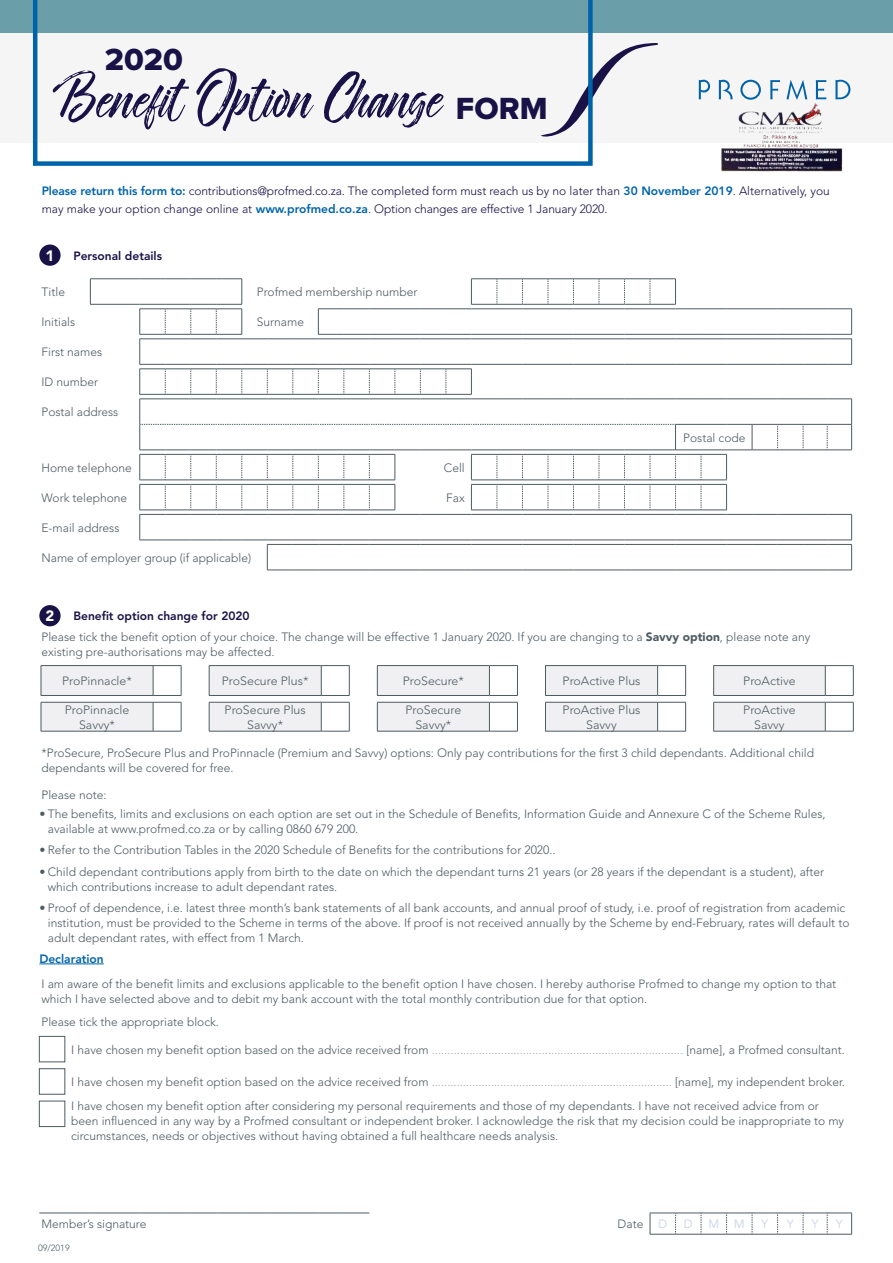
<style>
.page{position:relative;width:893px;height:1263px;background:#fff}
.page>*{position:absolute;margin:0;border:0;box-sizing:border-box;transform-origin:0 0}
.t1{font:79.65px "Novitha Script Demo";color:#191247}
.t2{font:31.65px "Proxima Nova Extrabld";color:#191247}
.t3{font:900 15px "Avenir LT Std";color:#fff}
.t4{font:300 12px/15px "Avenir LT Std";color:#4d5b62}
.t5{font:300 12px/18px "Avenir LT Std";color:#191247}
.t6{font:800 12px "Avenir LT Std";color:#191247}
.t7{font:800 12px "Avenir LT Std";color:#0063aa}
.t8{font:12px "Avenir LT Std";color:#cfd7eb}
.t9{font:300 9px "Avenir LT Std";color:#4d5b62}
.s1{font-weight:800;color:#0063aa}
.s2{font-weight:800;color:#191247}
.s3{font-weight:900}
.s4{font-family:"Avenir"}
.s5{color:#9aa2ab}
.s6{font-weight:400;color:#cfd7eb}
</style>
<div class="page">
<hr style="left:90px;top:304px;width:50px;height:1px;background:#4d5b62">
<hr style="left:90px;top:278px;width:50px;height:1px;background:#4d5b62">
<svg style="left:139px;top:278px;width:713px;height:293px"></svg>
<svg style="left:39px;top:1213px;width:51px;height:1px"></svg>
<hr style="left:90px;top:1213px;width:50px;height:1px;background:#4d5b62">
<svg style="left:140px;top:1213px;width:229px;height:1px"></svg>
<svg style="left:650px;top:1213px;width:202px;height:22px"></svg>
<svg style="left:90px;top:279px;width:1px;height:25px"></svg>
<div style="left:39px;top:244px;width:22px;height:22px;background:#191247;border-radius:50%"></div>
<div style="left:39px;top:605px;width:22px;height:21px;background:#191247;border-radius:50%"></div>
<hr style="left:39px;top:963px;width:65px;height:1px;background:#0063aa">
<div style="left:39px;top:1036px;width:26px;height:26px;border:1px solid #4d5b62"></div>
<div style="left:39px;top:1068px;width:26px;height:26px;border:1px solid #4d5b62"></div>
<div style="left:39px;top:1101px;width:26px;height:26px;border:1px solid #4d5b62"></div>
<div style="left:0;top:0;width:893px;height:38px;background:#6a9faa"></div>
<div style="left:0;top:33px;width:893px;height:109px;background:#f6f5f5"></div>
<svg style="left:698px;top:80px;width:152px;height:20px"></svg>
<svg style="left:593px;top:43px;width:66px;height:54px"></svg>
<svg style="left:33px;top:0;width:560px;height:166px"></svg>
<svg style="left:41px;top:665px;width:784px;height:66px;fill:#f0f0f2"></svg>
<svg style="left:713px;top:666px;width:1px;height:29px"></svg>
<svg style="left:713px;top:703px;width:1px;height:28px"></svg>
<svg style="left:41px;top:666px;width:1px;height:29px"></svg>
<hr style="left:41px;top:665px;width:112px;height:1px;background:#4d5b62">
<hr style="left:41px;top:695px;width:112px;height:1px;background:#4d5b62">
<svg style="left:153px;top:665px;width:29px;height:31px"></svg>
<svg style="left:209px;top:666px;width:1px;height:29px"></svg>
<hr style="left:209px;top:665px;width:112px;height:1px;background:#4d5b62">
<hr style="left:209px;top:695px;width:112px;height:1px;background:#4d5b62">
<svg style="left:321px;top:665px;width:29px;height:31px"></svg>
<svg style="left:377px;top:666px;width:1px;height:29px"></svg>
<hr style="left:377px;top:665px;width:112px;height:1px;background:#4d5b62">
<hr style="left:377px;top:695px;width:112px;height:1px;background:#4d5b62">
<svg style="left:489px;top:665px;width:29px;height:31px"></svg>
<svg style="left:545px;top:666px;width:1px;height:29px"></svg>
<hr style="left:545px;top:665px;width:113px;height:1px;background:#4d5b62">
<hr style="left:545px;top:695px;width:113px;height:1px;background:#4d5b62">
<svg style="left:657px;top:665px;width:29px;height:31px"></svg>
<hr style="left:713px;top:665px;width:112px;height:1px;background:#4d5b62">
<hr style="left:713px;top:695px;width:112px;height:1px;background:#4d5b62">
<svg style="left:825px;top:665px;width:29px;height:31px"></svg>
<hr style="left:41px;top:702px;width:112px;height:1px;background:#4d5b62">
<hr style="left:209px;top:702px;width:112px;height:1px;background:#4d5b62">
<hr style="left:377px;top:702px;width:112px;height:1px;background:#4d5b62">
<hr style="left:545px;top:702px;width:113px;height:1px;background:#4d5b62">
<hr style="left:713px;top:702px;width:112px;height:1px;background:#4d5b62">
<svg style="left:41px;top:702px;width:1px;height:29px"></svg>
<hr style="left:41px;top:731px;width:112px;height:1px;background:#4d5b62">
<svg style="left:153px;top:702px;width:29px;height:30px"></svg>
<svg style="left:209px;top:702px;width:1px;height:29px"></svg>
<hr style="left:209px;top:731px;width:112px;height:1px;background:#4d5b62">
<svg style="left:321px;top:702px;width:29px;height:30px"></svg>
<svg style="left:377px;top:702px;width:1px;height:29px"></svg>
<hr style="left:377px;top:731px;width:112px;height:1px;background:#4d5b62">
<svg style="left:489px;top:702px;width:29px;height:30px"></svg>
<svg style="left:545px;top:702px;width:1px;height:29px"></svg>
<hr style="left:545px;top:731px;width:113px;height:1px;background:#4d5b62">
<svg style="left:657px;top:702px;width:29px;height:30px"></svg>
<hr style="left:713px;top:731px;width:112px;height:1px;background:#4d5b62">
<svg style="left:825px;top:702px;width:29px;height:30px"></svg>
<img style="left:721px;top:103px;width:122px;height:68px">
<h2 class="t2" style="left:105px;top:45px;width:80px">2020</h2>
<h1 class="t1" style="left:53px;top:61px;width:391px">Benefit Option Change</h1>
<h2 class="t2" style="left:456px;top:94px;width:93px">FORM</h2>
<p class="t5" style="left:42px;top:182px;width:790px"><span class="s1">Please return this form to:</span> contributions@profmed.co.za. The completed form must reach us by no later than <span class="s1">30 November 2019</span>. Alternatively, you may make your option change online at <span class="s1">www.profmed.co.za</span>. Option changes are effective 1 January 2020.</p>
<p class="t3" style="left:46px;top:246px;width:10px">1</p>
<p class="t6" style="left:73px;top:248px;width:90px">Personal details</p>
<p class="t4" style="left:41px;top:284px;width:25px">Title</p>
<p class="t4" style="left:257px;top:284px;width:162px">Profmed membership number</p>
<p class="t4" style="left:41px;top:314px;width:35px">Initials</p>
<p class="t4" style="left:257px;top:314px;width:49px">Surname</p>
<p class="t4" style="left:41px;top:344px;width:62px">First names</p>
<p class="t4" style="left:41px;top:374px;width:58px">ID number</p>
<p class="t4" style="left:41px;top:404px;width:78px">Postal address</p>
<p class="t4" style="left:683px;top:430px;width:64px">Postal code</p>
<p class="t4" style="left:41px;top:460px;width:92px">Home telephone</p>
<p class="t4" style="left:444px;top:460px;width:22px">Cell</p>
<p class="t4" style="left:41px;top:490px;width:87px">Work telephone</p>
<p class="t4" style="left:446px;top:490px;width:20px">Fax</p>
<p class="t4" style="left:41px;top:520px;width:80px">E-mail address</p>
<p class="t4" style="left:41px;top:550px;width:211px">Name of employer group (if applicable)</p>
<p class="t3" style="left:46px;top:607px;width:10px">2</p>
<p class="t4" style="left:41px;top:606px;width:770px;line-height:21px;text-indent:32px"><span class="s2">Benefit option change for 2020<br></span>Please tick the benefit option of your choice. The change will be effective 1 January 2020. If you are changing to a <span class="s3">Savvy option</span>, please note any</p>
<p class="t4" style="left:41px;top:645px;width:234px">existing pre-authorisations may be affected.</p>
<p class="t4" style="left:62px;top:673px;width:71px">ProPinnacle*</p>
<p class="t4" style="left:222px;top:673px;width:88px">ProSecure Plus*</p>
<p class="t4" style="left:403px;top:673px;width:63px">ProSecure*</p>
<p class="t4" style="left:563px;top:673px;width:79px">ProActive Plus</p>
<p class="t4" style="left:743px;top:673px;width:54px">ProActive</p>
<p class="t4" style="left:65px;top:702px;width:66px;text-align:center">ProPinnacle<br>Savvy*</p>
<p class="t4" style="left:225px;top:702px;width:83px;text-align:center">ProSecure Plus<br>Savvy*</p>
<p class="t4" style="left:405px;top:702px;width:57px;text-align:center">ProSecure<br>Savvy*</p>
<p class="t4" style="left:563px;top:702px;width:79px;text-align:center">ProActive Plus<br>Savvy</p>
<p class="t4" style="left:743px;top:702px;width:54px;text-align:center">ProActive<br>Savvy</p>
<p class="t4" style="left:41px;top:745px;width:774px">*ProSecure, ProSecure Plus and ProPinnacle (Premium and Savvy) options: Only pay contributions for the first 3 child dependants. Additional child dependants will be covered for free.</p>
<p class="t4" style="left:41px;top:787px;width:67px">Please note:</p>
<p class="t4" style="left:48px;top:806px;width:779px;text-indent:-9px"><span class="s4">•</span> The benefits, limits and exclusions on each option are set out in the Schedule of Benefits, Information Guide and Annexure C of the Scheme Rules, available at www.profmed.co.za or by calling 0860 679 200.</p>
<p class="t4" style="left:39px;top:843px;width:518px"><span class="s4">•</span> Refer to the Contribution Tables in the 2020 Schedule of Benefits for the contributions for 2020..</p>
<p class="t4" style="left:48px;top:864px;width:778px;text-indent:-9px"><span class="s4">•</span> Child dependant contributions apply from birth to the date on which the dependant turns 21 years (or 28 years if the dependant is a student), after which contributions increase to adult dependant rates.</p>
<p class="t4" style="left:48px;top:900px;width:803px;text-indent:-9px"><span class="s4">•</span> Proof of dependence, i.e. latest three month’s bank statements of all bank accounts, and annual proof of study, i.e. proof of registration from academic institution, must be provided to the Scheme in terms of the above. If proof is not received annually by the Scheme by end-February, rates will default to adult dependant rates, with effect from 1 March.</p>
<p class="t7" style="left:39px;top:951px;width:66px">Declaration</p>
<p class="t4" style="left:41px;top:976px;width:796px">I am aware of the benefit limits and exclusions applicable to the benefit option I have chosen. I hereby authorise Profmed to change my option to that which I have selected above and to debit my bank account with the total monthly contribution due for that option.</p>
<p class="t4" style="left:41px;top:1015px;width:179px">Please tick the appropriate block.</p>
<p class="t4" style="left:71px;top:1042px;width:775px">I have chosen my benefit option based on the advice received from <span class="s5">................................................................................</span> [name], a Profmed consultant.</p>
<p class="t4" style="left:71px;top:1070px;width:775px;line-height:23.9px">I have chosen my benefit option based on the advice received from <span class="s5">.............................................................................</span> [name], my independent broker.<br>I have chosen my benefit option after considering my personal requirements and those of my dependants. I have not received advice from or</p>
<p class="t4" style="left:71px;top:1113px;width:774px">been influenced in any way by a Profmed consultant or independent broker. I acknowledge the risk that my decision could be inappropriate to my circumstances, needs or objectives without having obtained a full healthcare needs analysis.</p>
<p class="t4" style="left:41px;top:1216px;width:106px">Member’s signature</p>
<p class="t4" style="left:618px;top:1216px;width:51px">Date <span class="s6">D</span></p>
<p class="t8" style="left:684px;top:1217px;width:10px">D</p>
<p class="t8" style="left:708px;top:1217px;width:38px">M M</p>
<p class="t8" style="left:761px;top:1217px;width:9px">Y</p>
<p class="t8" style="left:787px;top:1217px;width:9px">Y</p>
<p class="t8" style="left:812px;top:1217px;width:9px">Y</p>
<p class="t8" style="left:836px;top:1217px;width:9px">Y</p>
<p class="t9" style="left:38px;top:1243px;width:33px">09/2019</p>
</div>
